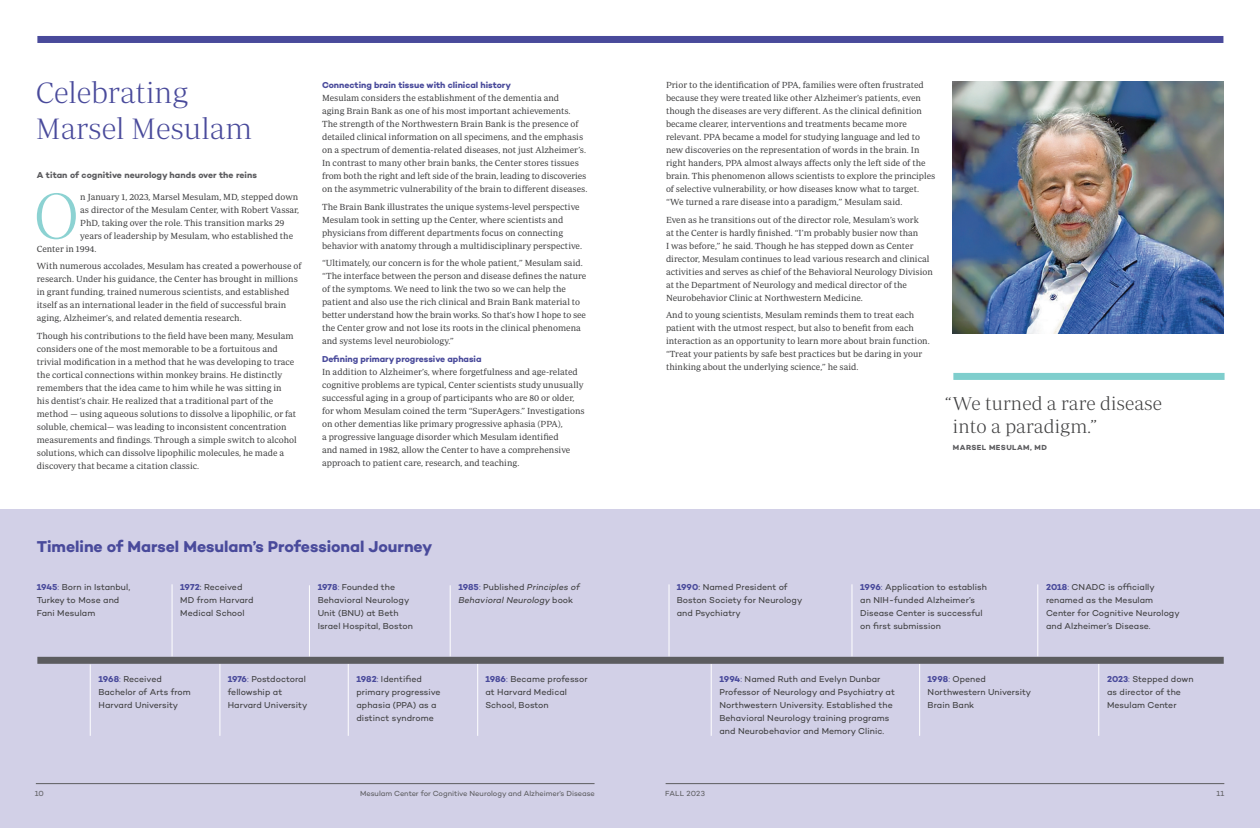
<style>
.page{position:relative;width:1260px;height:828px;background:#fff}
.page>*{position:absolute;margin:0;border:0;box-sizing:border-box;transform-origin:0 0}
.body{font:66.4px "Periodico Display Xt Lg";color:#8cd2d2}
.body-2{font:30px/36px "Periodico Display Xt Lg";color:#494a9b}
.body-3{font:19px/23px "Periodico Display Xt Lg";letter-spacing:.005em;color:#3e3e3f}
.t1{font:700 16px "Campton";letter-spacing:-.005em;color:#494a9b}
.body-4{font:9px/13px "Periodico Text Lg";color:#3e3e3f}
.body-5{font:8.8px/13px "Campton";letter-spacing:.005em;color:#3e3e3f}
.body-6{font:700 8.8px "Campton";color:#494a9b}
.body-7{font:italic 8.8px/13px "Campton";letter-spacing:.005em;color:#3e3e3f}
.body-8{font:700 8.8px "Campton";letter-spacing:.005em;color:#5c5c5f}
.body-9{font:7.5px "Campton";letter-spacing:-.005em;color:#5c5c5f}
.body-10{font:700 7.5px "Campton";letter-spacing:.06em;color:#5c5c5f}
.body-11{font:7.5px "Campton";letter-spacing:.02em;color:#5c5c5f}
.s1{font-weight:700;color:#494a9b}
.s2{color:#5757a2}
.s3{font-weight:700;font-style:normal;color:#494a9b}
.s4{font-style:normal;color:#5757a2}
.s5{font-style:normal}
</style>
<div class="page">
<div style="left:37px;top:36px;width:1186px;height:7px;background:#494a9b"></div>
<img style="left:953px;top:82px;width:270px;height:252px">
<div style="left:0;top:510px;width:1260px;height:318px;background:#d2d0e7"></div>
<hr style="left:36px;top:783px;width:559px;height:1px;background:#5c5c5f">
<hr style="left:666px;top:783px;width:558px;height:1px;background:#5c5c5f">
<div style="left:953px;top:373px;width:272px;height:7px;background:#7fcecd"></div>
<hr style="left:220px;top:664px;width:1px;height:72px;background:#fff">
<hr style="left:90px;top:664px;width:1px;height:72px;background:#fff">
<hr style="left:852px;top:584px;width:1px;height:72px;background:#fff">
<hr style="left:309px;top:585px;width:1px;height:71px;background:#fff">
<hr style="left:450px;top:585px;width:1px;height:71px;background:#fff">
<hr style="left:669px;top:584px;width:1px;height:72px;background:#fff">
<hr style="left:1038px;top:584px;width:1px;height:72px;background:#fff">
<hr style="left:348px;top:664px;width:1px;height:72px;background:#fff">
<hr style="left:172px;top:584px;width:1px;height:72px;background:#fff">
<hr style="left:477px;top:664px;width:1px;height:72px;background:#fff">
<hr style="left:711px;top:664px;width:1px;height:72px;background:#fff">
<hr style="left:919px;top:664px;width:1px;height:72px;background:#fff">
<hr style="left:1099px;top:664px;width:1px;height:72px;background:#fff">
<div style="left:37px;top:657px;width:1187px;height:7px;background:#5c5c5f"></div>
<p class="body-2" style="left:36px;top:74px;width:218px">Celebrating<br>Marsel Mesulam</p>
<p class="body-8" style="left:37px;top:169px;width:222px">A titan of cognitive neurology hands over the reins</p>
<p class="body" style="left:34px;top:179px;width:47px">O</p>
<p class="body-4" style="left:80px;top:190px;width:220px">n January 1, 2023, Marsel Mesulam, MD, stepped down</p>
<p class="body-4" style="left:80px;top:203px;width:221px">as director of the Mesulam Center, with Robert Vassar,</p>
<p class="body-4" style="left:80px;top:216px;width:206px">PhD, taking over the role. This transition marks 29</p>
<p class="body-4" style="left:80px;top:229px;width:214px">years of leadership by Mesulam, who established the</p>
<p class="body-4" style="left:37px;top:242px;width:61px">Center in 1994.</p>
<p class="body-4" style="left:37px;top:259px;width:266px">With numerous accolades, Mesulam has created a powerhouse of research. Under his guidance, the Center has brought in millions in grant funding, trained numerous scientists, and established itself as an international leader in the field of successful brain aging, Alzheimer’s, and related dementia research.</p>
<p class="body-4" style="left:37px;top:329px;width:262px">Though his contributions to the field have been many, Mesulam considers one of the most memorable to be a fortuitous and trivial modification in a method that he was developing to trace the cortical connections within monkey brains. He distinctly remembers that the idea came to him while he was sitting in<br>his dentist’s chair. He realized that a traditional part of the method — using aqueous solutions to dissolve a lipophilic, or fat soluble, chemical— was leading to inconsistent concentration measurements and findings. Through a simple switch to alcohol solutions, which can dissolve lipophilic molecules, he made a discovery that became a citation classic.</p>
<p class="body-6" style="left:322px;top:80px;width:191px">Connecting brain tissue with clinical history</p>
<p class="body-4" style="left:322px;top:92px;width:267px">Mesulam considers the establishment of the dementia and<br>aging Brain Bank as one of his most important achievements.<br>The strength of the Northwestern Brain Bank is the presence of detailed clinical information on all specimens, and the emphasis on a spectrum of dementia-related diseases, not just Alzheimer’s.<br>In contrast to many other brain banks, the Center stores tissues from both the right and left side of the brain, leading to discoveries on the asymmetric vulnerability of the brain to different diseases.</p>
<p class="body-4" style="left:322px;top:200px;width:262px">The Brain Bank illustrates the unique systems-level perspective Mesulam took in setting up the Center, where scientists and physicians from different departments focus on connecting behavior with anatomy through a multidisciplinary perspective.</p>
<p class="body-4" style="left:322px;top:257px;width:266px">“Ultimately, our concern is for the whole patient,” Mesulam said. “The interface between the person and disease defines the nature of the symptoms. We need to link the two so we can help the patient and also use the rich clinical and Brain Bank material to better understand how the brain works. So that’s how I hope to see the Center grow and not lose its roots in the clinical phenomena and systems level neurobiology.”</p>
<p class="body-6" style="left:322px;top:353px;width:161px">Defining primary progressive aphasia</p>
<p class="body-4" style="left:322px;top:365px;width:264px">In addition to Alzheimer’s, where forgetfulness and age-related cognitive problems are typical, Center scientists study unusually successful aging in a group of participants who are 80 or older, for whom Mesulam coined the term “SuperAgers.” Investigations on other dementias like primary progressive aphasia (PPA),<br>a progressive language disorder which Mesulam identified<br>and named in 1982, allow the Center to have a comprehensive approach to patient care, research, and teaching.</p>
<p class="t1" style="left:37px;top:536px;width:397px">Timeline of Marsel Mesulam’s Professional Journey</p>
<p class="body-5" style="left:37px;top:581px;width:95px"><span class="s1">1945</span><span class="s2">:</span> Born in Istanbul,<br>Turkey to Mose and<br>Fani Mesulam</p>
<p class="body-5" style="left:180px;top:581px;width:75px"><span class="s1">1972</span>: Received<br>MD from Harvard<br>Medical School</p>
<p class="body-5" style="left:318px;top:581px;width:97px"><span class="s1">1978</span><span class="s2">:</span> Founded the<br>Behavioral Neurology<br>Unit (BNU) at Beth<br>Israel Hospital, Boston</p>
<p class="body-7" style="left:458px;top:581px;width:123px"><span class="s3">1985</span><span class="s4">:</span> <span class="s5">Published</span> Principles of<br>Behavioral Neurology <span class="s5">book</span></p>
<p class="body-5" style="left:98px;top:672px;width:94px"><span class="s1">1968</span><span class="s2">:</span> Received<br>Bachelor of Arts from<br>Harvard University</p>
<p class="body-5" style="left:228px;top:672px;width:81px"><span class="s1">1976</span><span class="s2">:</span> Postdoctoral fellowship at<br>Harvard University</p>
<p class="body-5" style="left:357px;top:672px;width:86px"><span class="s1">1982</span><span class="s2">:</span> Identified primary progressive aphasia (PPA) as a distinct syndrome</p>
<p class="body-5" style="left:485px;top:672px;width:104px"><span class="s1">1986</span><span class="s2">:</span> Became professor at Harvard Medical<br>School, Boston</p>
<p class="body-4" style="left:666px;top:79px;width:271px">Prior to the identification of PPA, families were often frustrated because they were treated like other Alzheimer’s patients, even though the diseases are very different. As the clinical definition became clearer, interventions and treatments became more relevant. PPA became a model for studying language and led to new discoveries on the representation of words in the brain. In right handers, PPA almost always affects only the left side of the brain. This phenomenon allows scientists to explore the principles of selective vulnerability, or how diseases know what to target. “We turned a rare disease into a paradigm,” Mesulam said.</p>
<p class="body-4" style="left:666px;top:213px;width:268px">Even as he transitions out of the director role, Mesulam’s work<br>at the Center is hardly finished. “I’m probably busier now than<br>I was before,” he said. Though he has stepped down as Center director, Mesulam continues to lead various research and clinical activities and serves as chief of the Behavioral Neurology Division at the Department of Neurology and medical director of the Neurobehavior Clinic at Northwestern Medicine.</p>
<p class="body-4" style="left:666px;top:309px;width:265px">And to young scientists, Mesulam reminds them to treat each patient with the utmost respect, but also to benefit from each interaction as an opportunity to learn more about brain function. “Treat your patients by safe best practices but be daring in your thinking about the underlying science,” he said.</p>
<p class="body-3" style="left:953px;top:391px;width:211px;text-indent:-8px">“We turned a rare disease into a paradigm.”</p>
<p class="body-10" style="left:953px;top:442px;width:95px">MARSEL MESULAM, MD</p>
<p class="body-5" style="left:677px;top:581px;width:127px"><span class="s1">1990</span>: Named President of<br>Boston Society for Neurology and Psychiatry</p>
<p class="body-5" style="left:860px;top:581px;width:128px"><span class="s1">1996</span><span class="s2">:</span> Application to establish an NIH-funded Alzheimer’s<br>Disease Center is successful on first submission</p>
<p class="body-5" style="left:1046px;top:581px;width:135px"><span class="s1">2018</span><span class="s2">:</span> CNADC is officially renamed as the Mesulam<br>Center for Cognitive Neurology and Alzheimer’s Disease.</p>
<p class="body-5" style="left:719px;top:672px;width:177px"><span class="s1">1994</span><span class="s2">:</span> Named Ruth and Evelyn Dunbar Professor of Neurology and Psychiatry at Northwestern University. Established the Behavioral Neurology training programs and Neurobehavior and Memory Clinic.</p>
<p class="body-5" style="left:928px;top:672px;width:105px"><span class="s1">1998</span><span class="s2">:</span> Opened<br>Northwestern University<br>Brain Bank</p>
<p class="body-5" style="left:1107px;top:672px;width:88px"><span class="s1">2023</span><span class="s2">:</span> Stepped down as director of the<br>Mesulam Center</p>
<p class="body-9" style="left:35px;top:789px;width:11px">10</p>
<p class="body-9" style="left:360px;top:789px;width:236px">Mesulam Center for Cognitive Neurology and Alzheimer’s Disease</p>
<p class="body-11" style="left:665px;top:789px;width:41px">FALL 2023</p>
<p class="body-9" style="left:1217px;top:789px;width:9px">11</p>
</div>
